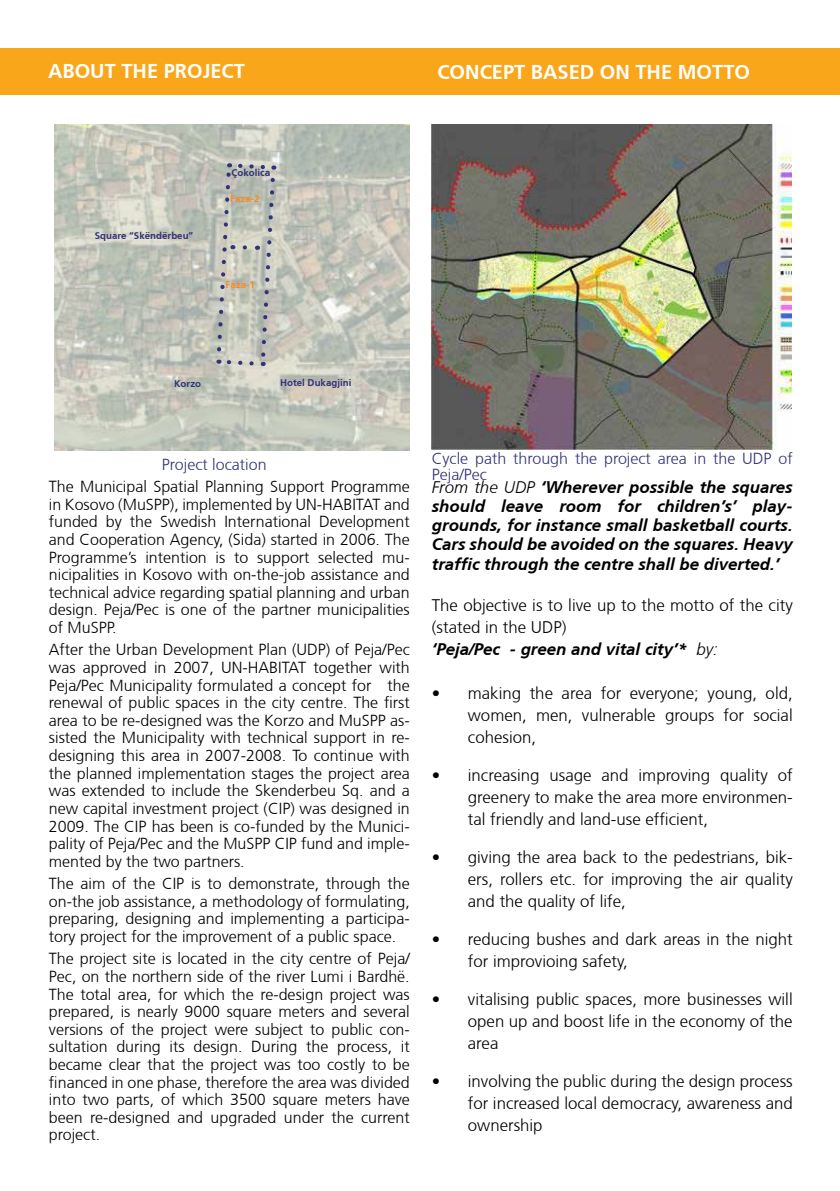
<style>
.page{position:relative;width:840px;height:1191px;background:#fff}
.page>*{position:absolute;margin:0;border:0;box-sizing:border-box;transform-origin:0 0}
.t1{font:700 20px "Frutiger CE";color:#fff}
.t2{font:300 16.8px/22px "Frutiger CE";color:#000;text-align:justify}
.t3{font:italic 700 16.8px/19.2px "Frutiger CE";color:#000;text-align:justify}
.t4{font:300 16px/17.6px "Frutiger CE";color:#000;text-align:justify}
.t5{font:300 16px/16px "Frutiger CE";color:#333376}
.t6{font:700 9.8px "Frutiger CE";color:#333376}
.t7{font:700 9.8px "Frutiger CE";color:#fa8b1d}
.s1{font-size:10.2px}
.s2{font-weight:300}
.s3{font-weight:700;font-style:italic}
.s4{font-style:italic}
</style>
<div class="page">
<div style="left:0;top:48px;width:839px;height:46px;background:#faa61a"></div>
<img style="left:55px;top:125px;width:354px;height:325px">
<svg style="left:214px;top:161px;width:63px;height:207px;background:#bdbfb8"></svg>
<img style="left:431px;top:125px;width:360px;height:325px">
<p class="t1" style="left:48px;top:59px;width:198px">ABOUT THE PROJECT</p>
<p class="t6" style="left:231px;top:167px;width:40px">Çokol<span class="s1">ica</span></p>
<p class="t6" style="left:95px;top:230px;width:100px">Square “Skëndërbeu”</p>
<p class="t7" style="left:230px;top:192px;width:31px">Faza-2</p>
<p class="t7" style="left:225px;top:279px;width:31px">Faza-1</p>
<p class="t1" style="left:437px;top:60px;width:314px">CONCEPT BASED ON THE MOTTO</p>
<p class="t6" style="left:174px;top:378px;width:29px">Korzo</p>
<p class="t6" style="left:280px;top:377px;width:73px">Hotel Dukagjini</p>
<p class="t5" style="left:162px;top:456px;width:106px">Project location</p>
<p class="t4" style="left:49px;top:477px;width:362px">The Municipal Spatial Planning Support Programme in Kosovo (MuSPP), implemented by UN-HABITAT and funded by the Swedish International Development and Cooperation Agency, (Sida) started in 2006. The Programme’s intention is to support selected mu&shy;nicipalities in Kosovo with on-the-job assistance and technical advice regarding spatial planning and urban design. Peja/Pec is one of the partner municipalities of MuSPP.</p>
<p class="t4" style="left:49px;top:641px;width:362px">After the Urban Development Plan (UDP) of Peja/Pec was approved in 2007, UN-HABITAT together with Peja/Pec Municipality formulated a concept for the renewal of public spaces in the city centre. The first area to be re-designed was the Korzo and MuSPP as&shy;sisted the Municipality with technical support in re&shy;designing this area in 2007-2008. To continue with the planned implementation stages the project area was extended to include the Skenderbeu Sq. and a new capital investment project (CIP) was designed in 2009. The CIP has been is co-funded by the Munici&shy;pality of Peja/Pec and the MuSPP CIP fund and imple&shy;mented by the two partners.</p>
<p class="t4" style="left:49px;top:874px;width:362px">The aim of the CIP is to demonstrate, through the on-the job assistance, a methodology of formulating, preparing, designing and implementing a participa&shy;tory project for the improvement of a public space.</p>
<p class="t4" style="left:49px;top:949px;width:362px">The project site is located in the city centre of Peja/ Pec, on the northern side of the river Lumi i Bardhë.<br>The total area, for which the re-design project was prepared, is nearly 9000 square meters and several versions of the project were subject to public con&shy;sultation during its design. During the process, it became clear that the project was too costly to be financed in one phase, therefore the area was divided into two parts, of which 3500 square meters have been re-designed and upgraded under the current project.</p>
<p class="t5" style="left:431px;top:450px;width:362px">Cycle path through the project area in the UDP of<br>Peja/Pec</p>
<p class="t3" style="left:431px;top:477px;width:362px"><span class="s2">From the UDP</span> ‘Wherever possible the squares should leave room for children’s’ play&shy;grounds, for instance small basketball courts.<br>Cars should be avoided on the squares. Heavy traffic through the centre shall be diverted.’</p>
<p class="t2" style="left:431px;top:594px;width:362px;text-align:left">The objective is to live up to the motto of the city (stated in the UDP)<br><span class="s3">‘Peja/Pec - green and vital city’*</span> <span class="s4">by:</span></p>
<p class="t2" style="left:467px;top:682px;width:326px;text-indent:-36px">• making the area for everyone; young, old, women, men, vulnerable groups for social cohesion,</p>
<p class="t2" style="left:467px;top:764px;width:326px;text-indent:-36px">• increasing usage and improving quality of greenery to make the area more environmen&shy;tal friendly and land-use efficient,</p>
<p class="t2" style="left:467px;top:846px;width:326px;text-indent:-36px">• giving the area back to the pedestrians, bik&shy;ers, rollers etc. for improving the air quality and the quality of life,</p>
<p class="t2" style="left:467px;top:928px;width:326px;text-indent:-36px">• reducing bushes and dark areas in the night for improvioing safety,</p>
<p class="t2" style="left:467px;top:988px;width:326px;text-indent:-36px">• vitalising public spaces, more businesses will open up and boost life in the economy of the area</p>
<p class="t2" style="left:467px;top:1070px;width:326px;text-indent:-36px">• involving the public during the design process for increased local democracy, awareness and ownership</p>
</div>
